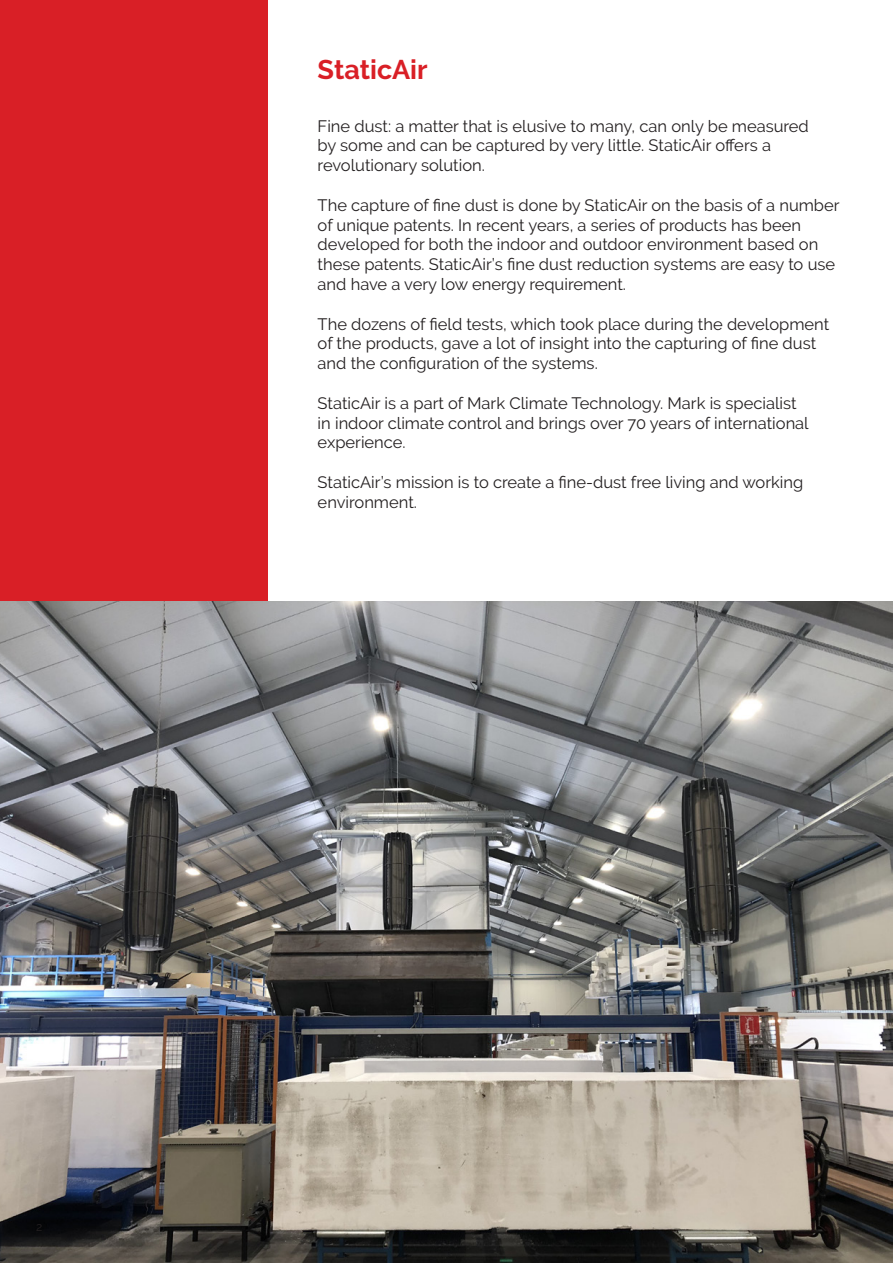
<style>
.page{position:relative;width:893px;height:1263px;background:#fff}
.page>*{position:absolute;margin:0;border:0;box-sizing:border-box;transform-origin:0 0}
.t1{font:700 27px "Raleway";color:#d91f26}
.t2{font:16.5px/19.8px "Raleway";color:#231f20}
.t3{font:12px "Raleway";color:#231f20}
</style>
<div class="page">
<div style="left:0;top:0;width:268px;height:612px;background:#d91f26"></div>
<img style="left:0;top:601px;width:893px;height:662px">
<p class="t1" style="left:318px;top:54px;width:111px">StaticAir</p>
<p class="t2" style="left:318px;top:116px;width:493px">Fine dust: a matter that is elusive to many, can only be measured by some and can be captured by very little. StaticAir offers a revolutionary solution.</p>
<p class="t2" style="left:318px;top:195px;width:523px">The capture of fine dust is done by StaticAir on the basis of a number of unique patents. In recent years, a series of products has been developed for both the indoor and outdoor environment based on these patents. StaticAir’s fine dust reduction systems are easy to use and have a very low energy requirement.</p>
<p class="t2" style="left:318px;top:314px;width:513px">The dozens of field tests, which took place during the development of the products, gave a lot of insight into the capturing of fine dust and the configuration of the systems.</p>
<p class="t2" style="left:318px;top:393px;width:493px">StaticAir is a part of Mark Climate Technology. Mark is specialist in indoor climate control and brings over 70 years of international experience.</p>
<p class="t2" style="left:318px;top:472px;width:487px">StaticAir’s mission is to create a fine-dust free living and working environment.</p>
<p class="t3" style="left:36px;top:1219px;width:8px">2</p>
</div>
